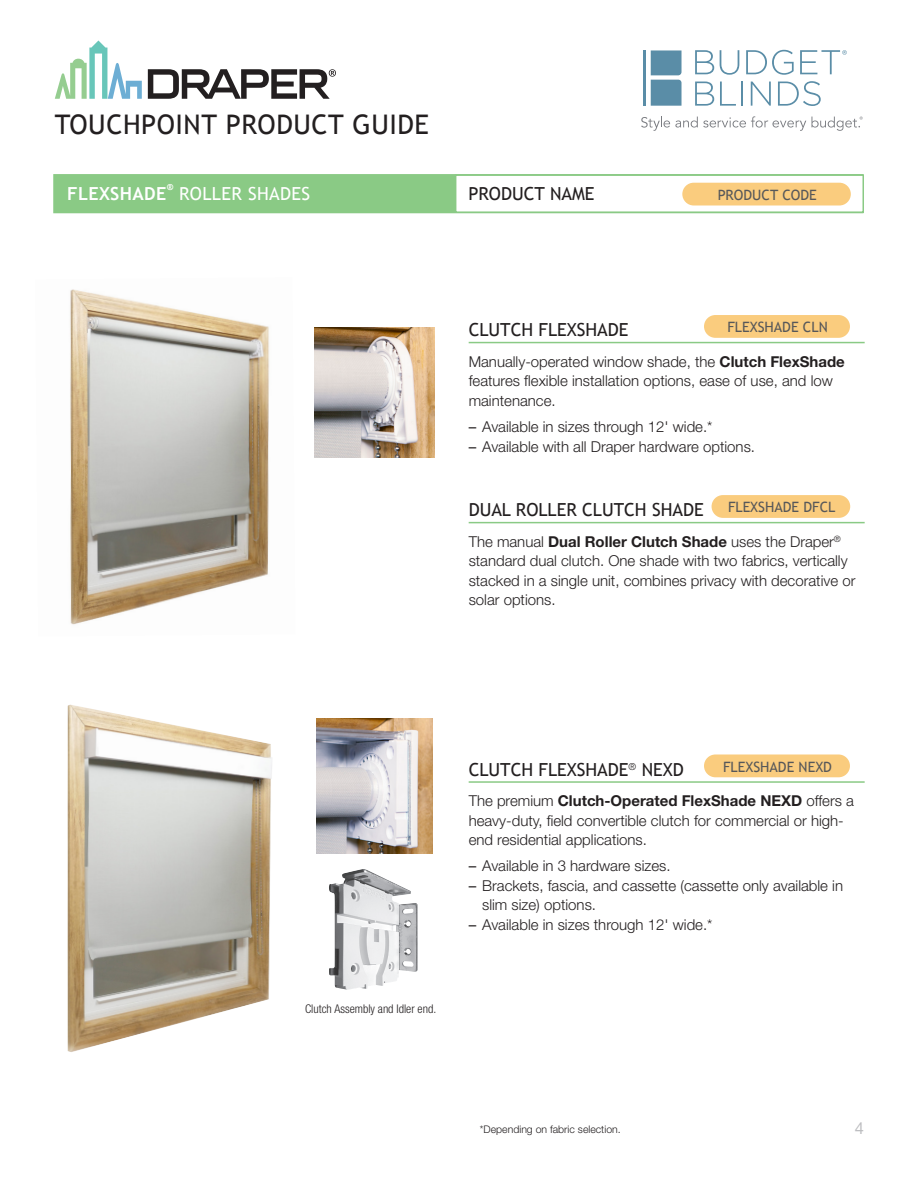
<style>
.page{position:relative;width:918px;height:1188px;background:#fff}
.page>*{position:absolute;margin:0;border:0;box-sizing:border-box;transform-origin:0 0}
.t1{font:27px "Trebuchet MS";letter-spacing:.02em;color:#231f20}
.SMALL_HEADER{font:18px "Trebuchet MS";color:#231f20}
.t2{font:18px "Trebuchet MS";letter-spacing:.02em;color:#fff}
.t3{font:700 18px "Trebuchet MS";letter-spacing:.02em;color:#fff}
.t4{font:16.5px "Helvetica Neue LT Std";color:#bcbdc0}
.BODY_COPY_2{font:300 15px/19.5px "Helvetica Neue LT Std";color:#231f20}
.Page_Headings{font:14.25px "Trebuchet MS";color:#57585a}
.BELOW_PHOTO{font:300 condensed 12px "Helvetica Neue LT Std";color:#231f20}
.BODY_COPY_2-2{font:300 10.5px "Helvetica Neue LT Std";color:#231f20}
.t5{font:700 9px "Trebuchet MS";color:#fff}
.s1{font-weight:700}
.s2{font-weight:400}
</style>
<div class="page">
<div style="left:53px;top:174px;width:810px;height:39px;background:#8aca85"></div>
<div style="left:455px;top:174px;width:409px;height:39px;background:#fff;border:2px solid #8aca85"></div>
<svg style="left:55px;top:41px;width:87px;height:58px"></svg>
<svg style="left:148px;top:69px;width:188px;height:30px"></svg>
<svg style="left:695px;top:50px;width:19px;height:24px"></svg>
<svg style="left:720px;top:50px;width:19px;height:25px"></svg>
<svg style="left:746px;top:50px;width:48px;height:25px"></svg>
<svg style="left:695px;top:82px;width:19px;height:24px"></svg>
<svg style="left:720px;top:82px;width:16px;height:24px"></svg>
<svg style="left:742px;top:82px;width:1px;height:24px"></svg>
<svg style="left:751px;top:82px;width:20px;height:24px"></svg>
<svg style="left:778px;top:81px;width:43px;height:25px"></svg>
<svg style="left:800px;top:50px;width:47px;height:24px"></svg>
<hr style="left:643px;top:50px;width:3px;height:56px;background:#5a8da7">
<svg style="left:651px;top:50px;width:31px;height:56px;background:#6b99b0"></svg>
<svg style="left:641px;top:116px;width:222px;height:15px"></svg>
<img style="left:68px;top:705px;width:204px;height:347px">
<img style="left:329px;top:869px;width:89px;height:121px">
<hr style="left:469px;top:781px;width:396px;height:2px;background:#8aca85">
<hr style="left:469px;top:342px;width:396px;height:1px;background:#8aca85">
<hr style="left:469px;top:522px;width:396px;height:1px;background:#8aca85">
<img style="left:317px;top:719px;width:115px;height:135px">
<img style="left:70px;top:289px;width:200px;height:336px">
<img style="left:314px;top:328px;width:120px;height:130px">
<div style="left:682px;top:183px;width:169px;height:23px;background:#facc7e;border-radius:11px"></div>
<div style="left:704px;top:754px;width:146px;height:23px;background:#facc7e;border-radius:11px"></div>
<div style="left:704px;top:315px;width:146px;height:23px;background:#facc7e;border-radius:11px"></div>
<div style="left:712px;top:495px;width:138px;height:23px;background:#facc7e;border-radius:11px"></div>
<h1 class="t1" style="left:55px;top:109px;width:376px">TOUCHPOINT PRODUCT GUIDE</h1>
<p class="t3" style="left:67px;top:182px;width:101px">FLEXSHADE</p>
<p class="t5" style="left:167px;top:181px;width:8px">®</p>
<p class="t2" style="left:179px;top:183px;width:133px">ROLLER SHADES</p>
<p class="SMALL_HEADER" style="left:468px;top:183px;width:128px">PRODUCT NAME</p>
<p class="Page_Headings" style="left:718px;top:187px;width:101px">PRODUCT CODE</p>
<p class="Page_Headings" style="left:727px;top:319px;width:102px">FLEXSHADE CLN</p>
<p class="SMALL_HEADER" style="left:469px;top:319px;width:161px">CLUTCH FLEXSHADE</p>
<p class="BODY_COPY_2" style="left:469px;top:351px;width:378px">Manually-operated window shade, the <span class="s1">Clutch FlexShade </span>features flexible installation options, ease of use, and low maintenance.</p>
<p class="BODY_COPY_2" style="left:469px;top:417px;width:245px"><span class="s2">–</span> Available in sizes through 12' wide.*</p>
<p class="BODY_COPY_2" style="left:469px;top:436px;width:288px"><span class="s2">–</span> Available with all Draper hardware options.</p>
<p class="Page_Headings" style="left:728px;top:499px;width:109px">FLEXSHADE DFCL</p>
<p class="SMALL_HEADER" style="left:469px;top:499px;width:237px">DUAL ROLLER CLUTCH SHADE</p>
<p class="BODY_COPY_2" style="left:469px;top:531px;width:388px">The manual <span class="s1">Dual Roller Clutch Shade</span> uses the Draper<sup>® </sup>standard dual clutch. One shade with two fabrics, vertically stacked in a single unit, combines privacy with decorative or solar options.</p>
<p class="BELOW_PHOTO" style="left:305px;top:1002px;width:133px">Clutch Assembly and Idler end.</p>
<p class="Page_Headings" style="left:723px;top:758px;width:110px">FLEXSHADE NEXD</p>
<p class="SMALL_HEADER" style="left:469px;top:759px;width:217px">CLUTCH FLEXSHADE<sup>®</sup> NEXD</p>
<p class="BODY_COPY_2" style="left:469px;top:791px;width:387px">The premium <span class="s1">Clutch-Operated FlexShade NEXD</span> offers a heavy-duty, field convertible clutch for commercial or high&shy;end residential applications.</p>
<p class="BODY_COPY_2" style="left:469px;top:856px;width:203px"><span class="s2">–</span> Available in 3 hardware sizes.</p>
<p class="BODY_COPY_2" style="left:482px;top:876px;width:362px;text-indent:-14px"><span class="s2">–</span> Brackets, fascia, and cassette (cassette only available in slim size) options.</p>
<p class="BODY_COPY_2" style="left:469px;top:915px;width:245px"><span class="s2">–</span> Available in sizes through 12' wide.*</p>
<p class="BODY_COPY_2-2" style="left:480px;top:1123px;width:142px">*Depending on fabric selection.</p>
<p class="t4" style="left:855px;top:1118px;width:11px">4</p>
</div>
